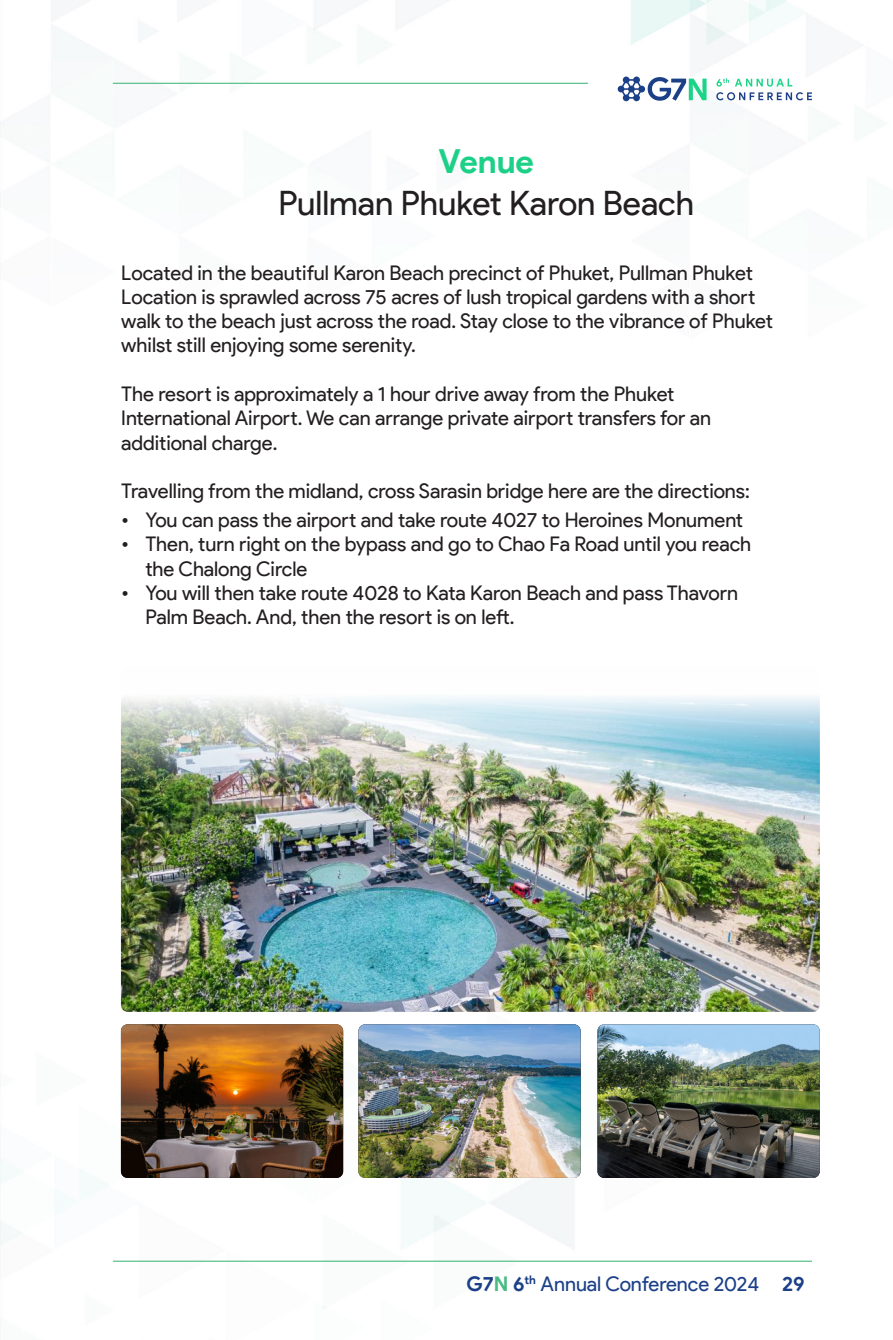
<style>
.page{position:relative;width:893px;height:1340px;background:#fff}
.page>*{position:absolute;margin:0;border:0;box-sizing:border-box;transform-origin:0 0}
.t1{font:33.75px "Product Sans";color:#231f20}
.t2{font:700 33.07px "Product Sans";color:#1cd187}
.t3{font:20.25px/24.3px "Product Sans";color:#231f20}
.t4{font:20.25px "Product Sans";color:#1c4087}
.s1{font-weight:700}
.s2{font-weight:700;color:#4aba82}
</style>
<div class="page">
<img style="left:0;top:0;width:858px;height:1308px">
<hr style="left:113px;top:83px;width:475px;height:1px;background:#4aba82">
<hr style="left:113px;top:1260px;width:699px;height:1px;background:#4aba82">
<svg style="left:618px;top:77px;width:88px;height:24px"></svg>
<svg style="left:716px;top:78px;width:96px;height:22px"></svg>
<img style="left:121px;top:1024px;width:222px;height:153px">
<img style="left:358px;top:1024px;width:223px;height:153px">
<img style="left:597px;top:1024px;width:223px;height:153px">
<img style="left:121px;top:665px;width:699px;height:346px">
<p class="t2" style="left:438px;top:141px;width:97px">Venue</p>
<p class="t1" style="left:278px;top:184px;width:417px">Pullman Phuket Karon Beach</p>
<p class="t3" style="left:121px;top:261px;width:653px">Located in the beautiful Karon Beach precinct of Phuket, Pullman Phuket Location is sprawled across 75 acres of lush tropical gardens with a short walk to the beach just across the road. Stay close to the vibrance of Phuket whilst still enjoying some serenity.</p>
<p class="t3" style="left:121px;top:382px;width:591px">The resort is approximately a 1 hour drive away from the Phuket<br>International Airport. We can arrange private airport transfers for an additional charge.</p>
<p class="t3" style="left:121px;top:479px;width:630px">Travelling from the midland, cross Sarasin bridge here are the directions:</p>
<p class="t3" style="left:121px;top:508px;width:623px">• You can pass the airport and take route 4027 to Heroines Monument</p>
<p class="t3" style="left:145px;top:532px;width:607px;text-indent:-24px">• Then, turn right on the bypass and go to Chao Fa Road until you reach the Chalong Circle</p>
<p class="t3" style="left:145px;top:581px;width:594px;text-indent:-24px">• You will then take route 4028 to Kata Karon Beach and pass Thavorn<br>Palm Beach. And, then the resort is on left.</p>
<p class="t4" style="left:466px;top:1272px;width:340px"><span class="s1">G7</span><span class="s2">N</span> <span class="s1">6</span><sup>th</sup> Annual Conference 2024 <span class="s1">29</span></p>
</div>
